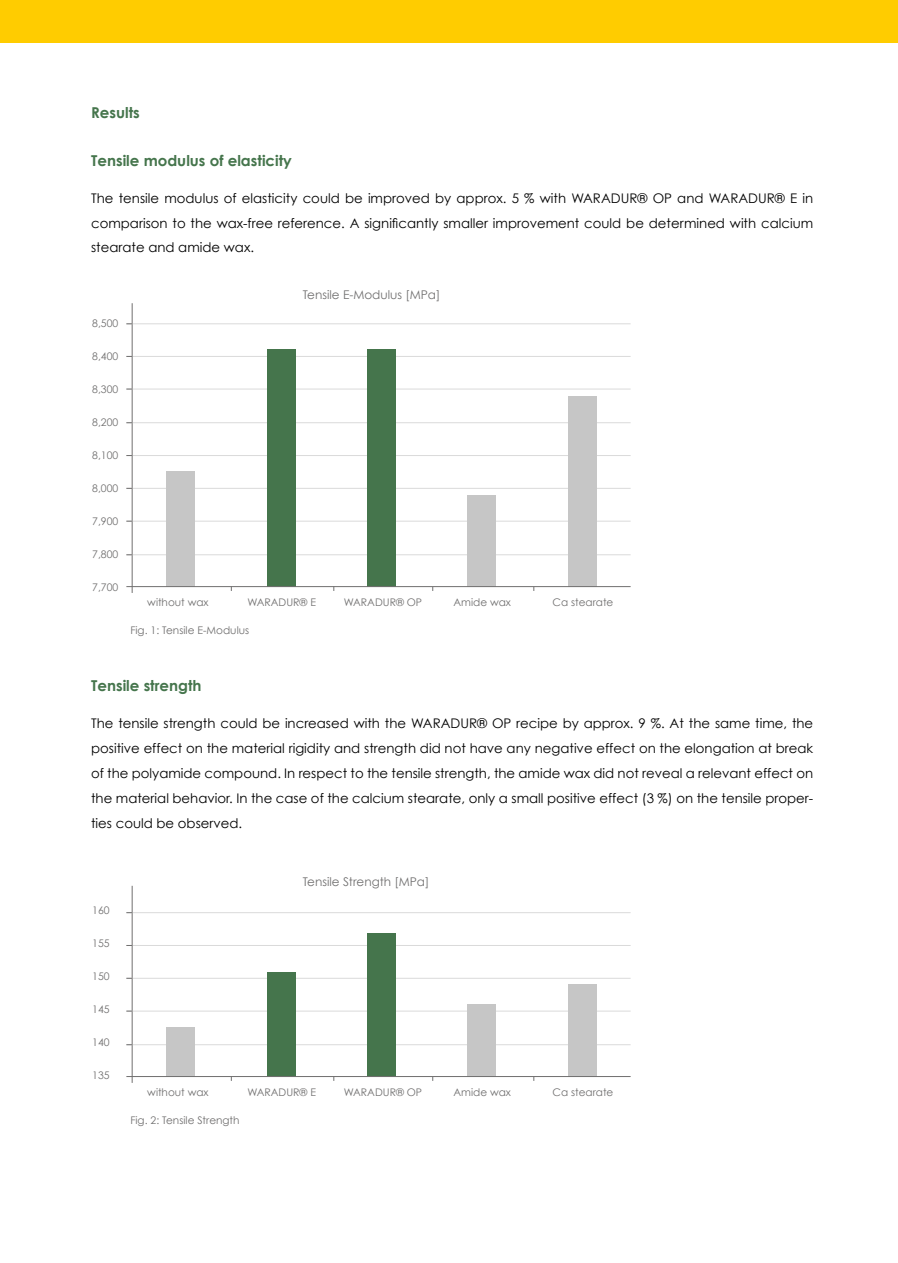
<style>
.page{position:relative;width:898px;height:1263px;background:#fff}
.page>*{position:absolute;margin:0;border:0;box-sizing:border-box;transform-origin:0 0}
.t1{font:700 15px "Century Gothic";color:#45754c}
.t2{font:13.2px/24.9px "Century Gothic";color:#000;text-align:justify}
.t3{font:12px "Century Gothic";color:#706f6f}
.t4{font:10.5px "Century Gothic";color:#706f6f}
</style>
<div class="page">
<div style="left:0;top:0;width:897px;height:43px;background:#fc0"></div>
<hr style="left:132px;top:303px;width:1px;height:290px;background:#706f6f">
<hr style="left:132px;top:886px;width:1px;height:197px;background:#706f6f">
<hr style="left:126px;top:323px;width:504px;height:1px;background:#dadada">
<hr style="left:126px;top:356px;width:504px;height:1px;background:#dadada">
<hr style="left:126px;top:389px;width:504px;height:1px;background:#dadada">
<hr style="left:126px;top:422px;width:504px;height:1px;background:#dadada">
<hr style="left:126px;top:912px;width:504px;height:1px;background:#dadada">
<hr style="left:126px;top:455px;width:504px;height:1px;background:#dadada">
<hr style="left:126px;top:945px;width:504px;height:1px;background:#dadada">
<hr style="left:126px;top:488px;width:504px;height:1px;background:#dadada">
<hr style="left:126px;top:978px;width:504px;height:1px;background:#dadada">
<hr style="left:126px;top:521px;width:504px;height:1px;background:#dadada">
<hr style="left:126px;top:1011px;width:504px;height:1px;background:#dadada">
<hr style="left:126px;top:554px;width:504px;height:1px;background:#dadada">
<hr style="left:126px;top:1044px;width:504px;height:1px;background:#dadada">
<div style="left:167px;top:472px;width:28px;height:115px;background:#c6c6c6"></div>
<div style="left:167px;top:1027px;width:28px;height:50px;background:#c6c6c6"></div>
<div style="left:267px;top:349px;width:28px;height:238px;background:#45754c"></div>
<div style="left:267px;top:972px;width:28px;height:105px;background:#45754c"></div>
<div style="left:367px;top:349px;width:28px;height:238px;background:#45754c"></div>
<div style="left:367px;top:933px;width:28px;height:144px;background:#45754c"></div>
<div style="left:467px;top:495px;width:28px;height:92px;background:#c6c6c6"></div>
<div style="left:467px;top:1004px;width:28px;height:73px;background:#c6c6c6"></div>
<div style="left:567px;top:396px;width:29px;height:191px;background:#c6c6c6"></div>
<div style="left:567px;top:984px;width:29px;height:93px;background:#c6c6c6"></div>
<hr style="left:126px;top:586px;width:504px;height:1px;background:#706f6f">
<hr style="left:126px;top:1076px;width:504px;height:1px;background:#706f6f">
<p class="t1" style="left:91px;top:103px;width:50px">Results</p>
<p class="t1" style="left:91px;top:151px;width:202px">Tensile modulus of elasticity</p>
<p class="t2" style="left:91px;top:185px;width:723px">The tensile modulus of elasticity could be improved by approx. 5 % with WARADUR® OP and WARADUR® E in comparison to the wax-free reference. A significantly smaller improvement could be determined with calcium stearate and amide wax.</p>
<p class="t4" style="left:92px;top:317px;width:28px">8,500</p>
<p class="t4" style="left:92px;top:350px;width:28px">8,400</p>
<p class="t4" style="left:92px;top:383px;width:28px">8,300</p>
<p class="t4" style="left:92px;top:416px;width:28px">8,200</p>
<p class="t4" style="left:92px;top:449px;width:28px">8,100</p>
<p class="t4" style="left:92px;top:482px;width:28px">8,000</p>
<p class="t4" style="left:92px;top:515px;width:28px">7,900</p>
<p class="t4" style="left:92px;top:548px;width:28px">7,800</p>
<p class="t4" style="left:92px;top:581px;width:28px">7,700</p>
<p class="t3" style="left:302px;top:287px;width:139px">Tensile E-Modulus [MPa]</p>
<p class="t4" style="left:147px;top:596px;width:63px">without wax</p>
<p class="t4" style="left:247px;top:596px;width:70px">WARADUR® E</p>
<p class="t4" style="left:344px;top:596px;width:80px">WARADUR® OP</p>
<p class="t4" style="left:130px;top:623px;width:120px">Fig. 1: Tensile E-Modulus</p>
<p class="t4" style="left:453px;top:596px;width:59px">Amide wax</p>
<p class="t4" style="left:552px;top:596px;width:62px">Ca stearate</p>
<p class="t1" style="left:91px;top:676px;width:112px">Tensile strength</p>
<p class="t2" style="left:91px;top:711px;width:723px">The tensile strength could be increased with the WARADUR® OP recipe by approx. 9 %. At the same time, the positive effect on the material rigidity and strength did not have any negative effect on the elongation at break of the polyamide compound. In respect to the tensile strength, the amide wax did not reveal a relevant effect on the material behavior. In the case of the calcium stearate, only a small positive effect (3 %) on the tensile proper&shy;ties could be observed.</p>
<p class="t4" style="left:92px;top:904px;width:19px">160</p>
<p class="t4" style="left:92px;top:937px;width:19px">155</p>
<p class="t4" style="left:92px;top:970px;width:19px">150</p>
<p class="t4" style="left:92px;top:1003px;width:19px">145</p>
<p class="t4" style="left:92px;top:1036px;width:19px">140</p>
<p class="t4" style="left:92px;top:1069px;width:19px">135</p>
<p class="t3" style="left:302px;top:874px;width:128px">Tensile Strength [MPa]</p>
<p class="t4" style="left:147px;top:1086px;width:63px">without wax</p>
<p class="t4" style="left:130px;top:1113px;width:111px">Fig. 2: Tensile Strength</p>
<p class="t4" style="left:247px;top:1086px;width:70px">WARADUR® E</p>
<p class="t4" style="left:344px;top:1086px;width:80px">WARADUR® OP</p>
<p class="t4" style="left:453px;top:1086px;width:59px">Amide wax</p>
<p class="t4" style="left:552px;top:1086px;width:62px">Ca stearate</p>
</div>
